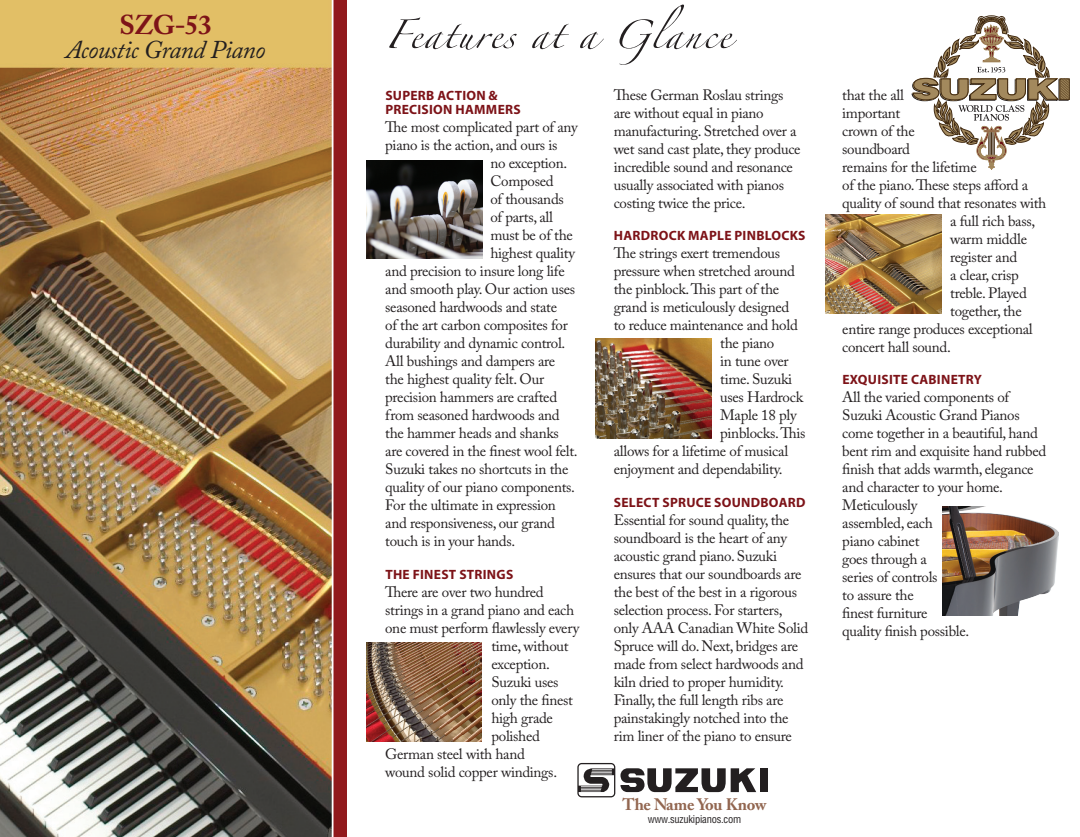
<style>
.page{position:relative;width:1080px;height:837px;background:#fff}
.page>*{position:absolute;margin:0;border:0;box-sizing:border-box;transform-origin:0 0}
.t1{font:64.5px "Zapfino Extra LT One";letter-spacing:.02em;color:#231f20}
.t2{font:700 27px "Adobe Caslon Pro";color:#7d1318}
.t3{font:italic 25.5px "Adobe Caslon Pro";letter-spacing:-.02em;color:#231f20}
.t4{font:700 16.5px "Adobe Caslon Pro";letter-spacing:-.03em;color:#926650}
.t5{font:15px/18px "Adobe Caslon Pro";letter-spacing:-.02em;color:#231f20}
.t6{font:700 13.5px/13.5px "Myriad Pro";letter-spacing:.02em;color:#7d1318}
.t7{font:condensed 10.5px "Helvetica";letter-spacing:-.02em;color:#231f20}
</style>
<div class="page">
<img style="left:943px;top:507px;width:116px;height:109px">
<img style="left:0;top:0;width:346px;height:837px">
<img style="left:366px;top:160px;width:117px;height:99px">
<img style="left:366px;top:642px;width:115px;height:99px">
<img style="left:596px;top:338px;width:115px;height:101px">
<img style="left:826px;top:214px;width:115px;height:100px">
<svg style="left:912px;top:16px;width:157px;height:154px"></svg>
<div style="left:760px;top:768px;width:7px;height:24px;background:#231f20"></div>
<svg style="left:577px;top:763px;width:179px;height:34px"></svg>
<h2 class="t2" style="left:120px;top:9px;width:93px">SZG-53</h2>
<h3 class="t3" style="left:66px;top:34px;width:201px">Acoustic Grand Piano</h3>
<h1 class="t1" style="left:385px;top:-12px;width:347px">Features at a Glance</h1>
<p class="t6" style="left:385px;top:89px;width:136px">SUPERB ACTION &amp;<br>PRECISION HAMMERS</p>
<p class="t5" style="left:385px;top:118px;width:194px">The most complicated part of any</p>
<p class="t5" style="left:385px;top:136px;width:174px">piano is the action, and ours is</p>
<p class="t5" style="left:490px;top:154px;width:78px">no exception.</p>
<p class="t5" style="left:490px;top:172px;width:65px">Composed</p>
<p class="t5" style="left:490px;top:190px;width:75px">of thousands</p>
<p class="t5" style="left:490px;top:208px;width:64px">of parts, all</p>
<p class="t5" style="left:490px;top:226px;width:84px">must be of the</p>
<p class="t5" style="left:490px;top:244px;width:86px">highest quality</p>
<p class="t5" style="left:385px;top:262px;width:181px">and precision to insure long life</p>
<p class="t5" style="left:385px;top:280px;width:191px">and smooth play. Our action uses</p>
<p class="t5" style="left:385px;top:298px;width:173px">seasoned hardwoods and state</p>
<p class="t5" style="left:385px;top:316px;width:184px">of the art carbon composites for</p>
<p class="t5" style="left:385px;top:334px;width:182px">durability and dynamic control.</p>
<p class="t5" style="left:385px;top:352px;width:172px">All bushings and dampers are</p>
<p class="t5" style="left:385px;top:370px;width:161px">the highest quality felt. Our</p>
<p class="t5" style="left:385px;top:388px;width:173px">precision hammers are crafted</p>
<p class="t5" style="left:385px;top:406px;width:176px">from seasoned hardwoods and</p>
<p class="t5" style="left:385px;top:424px;width:175px">the hammer heads and shanks</p>
<p class="t5" style="left:385px;top:442px;width:194px">are covered in the finest wool felt.</p>
<p class="t5" style="left:385px;top:460px;width:185px">Suzuki takes no shortcuts in the</p>
<p class="t5" style="left:385px;top:478px;width:191px">quality of our piano components.</p>
<p class="t5" style="left:385px;top:496px;width:172px">For the ultimate in expression</p>
<p class="t5" style="left:385px;top:514px;width:171px">and responsiveness, our grand</p>
<p class="t5" style="left:385px;top:532px;width:132px">touch is in your hands.</p>
<p class="t6" style="left:385px;top:567px;width:121px">TH E FINEST STRINGS</p>
<p class="t5" style="left:385px;top:583px;width:160px">There are over two hundred</p>
<p class="t5" style="left:385px;top:601px;width:191px">strings in a grand piano and each</p>
<p class="t5" style="left:385px;top:619px;width:196px">one must perform flawlessly every</p>
<p class="t5" style="left:491px;top:637px;width:79px">time, without</p>
<p class="t5" style="left:491px;top:655px;width:60px">exception.</p>
<p class="t5" style="left:491px;top:673px;width:69px">Suzuki uses</p>
<p class="t5" style="left:491px;top:691px;width:83px">only the finest</p>
<p class="t5" style="left:491px;top:709px;width:63px">high grade</p>
<p class="t5" style="left:491px;top:727px;width:50px">polished</p>
<p class="t5" style="left:385px;top:745px;width:141px">German steel with hand</p>
<p class="t5" style="left:385px;top:763px;width:173px">wound solid copper windings.</p>
<p class="t5" style="left:614px;top:85px;width:188px">These German Roslau strings are without equal in piano manufacturing. Stretched over a wet sand cast plate, they produce incredible sound and resonance usually associated with pianos costing twice the price.</p>
<p class="t6" style="left:614px;top:229px;width:85px">HARDROCK MAP</p>
<p class="t6" style="left:717px;top:229px;width:89px">LE PINBLOCKS</p>
<p class="t5" style="left:614px;top:244px;width:168px">The strings exert tremendous</p>
<p class="t5" style="left:614px;top:262px;width:183px">pressure when stretched around</p>
<p class="t5" style="left:614px;top:280px;width:167px">the pinblock. This part of the</p>
<p class="t5" style="left:614px;top:298px;width:177px">grand is meticulously designed</p>
<p class="t5" style="left:614px;top:316px;width:186px">to reduce maintenance and hold</p>
<p class="t5" style="left:720px;top:334px;width:56px">the piano</p>
<p class="t5" style="left:720px;top:352px;width:70px">in tune over</p>
<p class="t5" style="left:720px;top:370px;width:73px">time. Suzuki</p>
<p class="t5" style="left:720px;top:388px;width:85px">uses Hardrock</p>
<p class="t5" style="left:720px;top:406px;width:78px">Maple 18 ply</p>
<p class="t5" style="left:720px;top:424px;width:87px">pinblocks. This</p>
<p class="t5" style="left:614px;top:442px;width:176px">allows for a lifetime of musical</p>
<p class="t5" style="left:614px;top:460px;width:171px">enjoyment and dependability.</p>
<p class="t6" style="left:614px;top:496px;width:193px">SELECT SPRUCE SOUNDBOARD</p>
<p class="t5" style="left:614px;top:511px;width:196px">Essential for sound quality, the soundboard is the heart of any acoustic grand piano. Suzuki ensures that our soundboards are the best of the best in a rigorous selection process. For starters, only AAA Canadian White Solid<br>Spruce will do. Next, bridges are made from select hardwoods and kiln dried to proper humidity.<br>Finally, the full length ribs are painstakingly notched into the rim liner of the piano to ensure</p>
<p class="t4" style="left:622px;top:795px;width:146px">The Name You Know</p>
<p class="t7" style="left:648px;top:812px;width:95px">www.suzukipianos.com</p>
<p class="t5" style="left:842px;top:85px;width:63px">that the all</p>
<p class="t5" style="left:842px;top:103px;width:60px">important</p>
<p class="t5" style="left:842px;top:121px;width:74px">crown of the</p>
<p class="t5" style="left:842px;top:139px;width:69px">soundboard</p>
<p class="t5" style="left:842px;top:157px;width:136px">remains for the lifetime</p>
<p class="t5" style="left:842px;top:175px;width:188px">of the piano. These steps afford a</p>
<p class="t5" style="left:842px;top:193px;width:206px">quality of sound that resonates with</p>
<p class="t5" style="left:950px;top:211px;width:87px">a full rich bass,</p>
<p class="t5" style="left:950px;top:229px;width:79px">warm middle</p>
<p class="t5" style="left:950px;top:247px;width:68px">register and</p>
<p class="t5" style="left:950px;top:265px;width:70px">a clear, crisp</p>
<p class="t5" style="left:950px;top:283px;width:78px">treble. Played</p>
<p class="t5" style="left:950px;top:301px;width:73px">together, the</p>
<p class="t5" style="left:842px;top:319px;width:192px">entire range produces exceptional</p>
<p class="t5" style="left:842px;top:337px;width:110px">concert hall sound.</p>
<p class="t6" style="left:842px;top:373px;width:141px">EXQUISITE CABINETRY</p>
<p class="t5" style="left:842px;top:388px;width:206px">All the varied components of<br>Suzuki Acoustic Grand Pianos come together in a beautiful, hand bent rim and exquisite hand rubbed finish that adds warmth, elegance and character to your home.<br>Meticulously<br>assembled, each<br>piano cabinet<br>goes through a<br>series of controls<br>to assure the<br>finest furniture<br>quality finish possible.</p>
</div>
